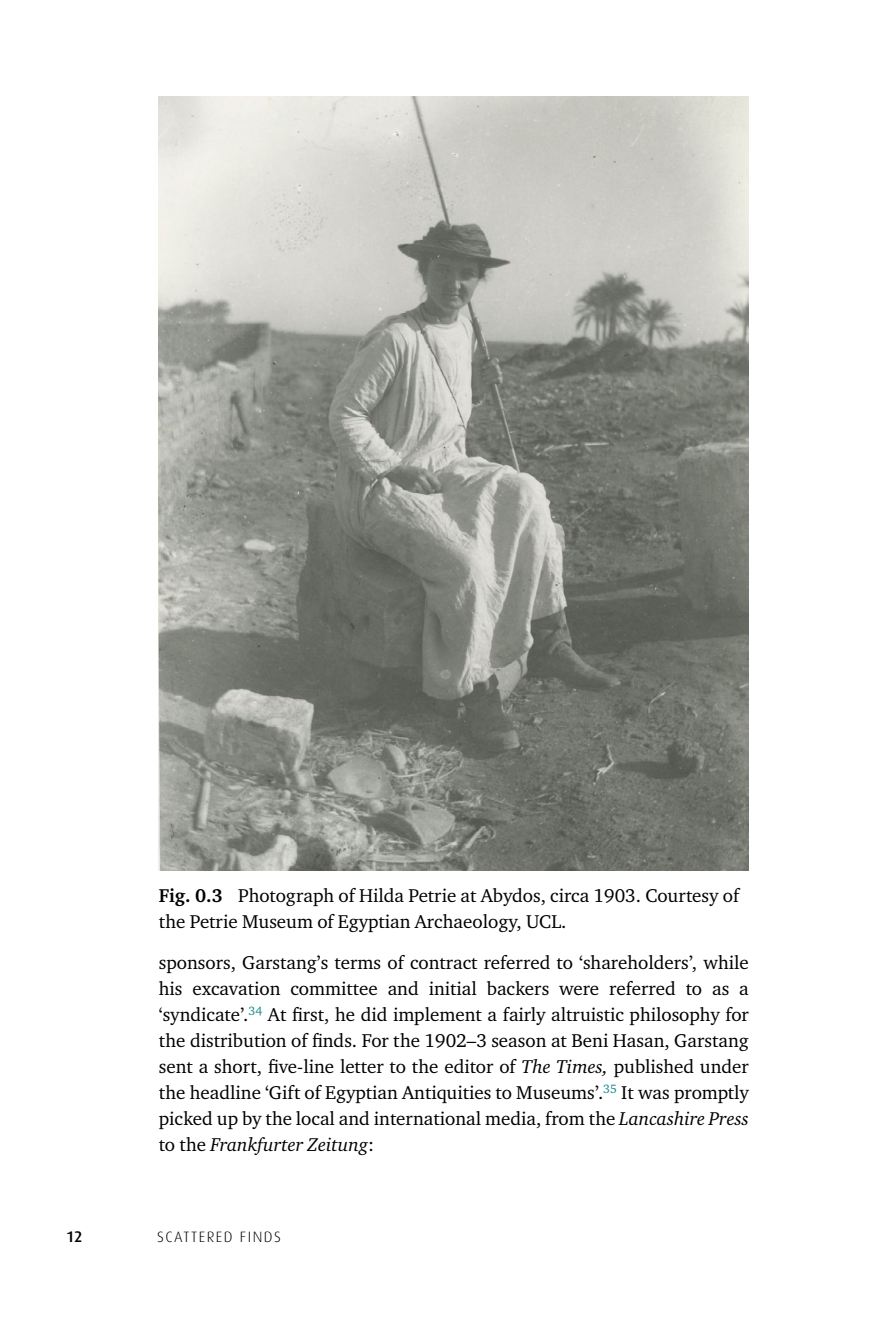
<style>
.page{position:relative;width:885px;height:1327px;background:#fff}
.page>*{position:absolute;margin:0;border:0;box-sizing:border-box;transform-origin:0 0}
._05MainTextIndent{font:19px/26px "Charter ITC Std";color:#000;text-align:justify}
._00CaptionStyle{font:19px/26px "Charter ITC Std";color:#000}
.t1{font:500 15.4px "Dax";color:#000}
.t2{font:300 15px "Dax";letter-spacing:.1em;color:#000}
.s1{font-weight:700}
.s2{font-style:italic}
</style>
<div class="page">
<img style="left:159px;top:96px;width:589px;height:774px">
<p class="_00CaptionStyle" style="left:159px;top:882px;width:581px"><span class="s1">Fig. 0.3</span> Photograph of Hilda Petrie at Abydos, circa 1903. Courtesy of the Petrie Museum of Egyptian Archaeology, UCL.</p>
<p class="_05MainTextIndent" style="left:159px;top:949px;width:591px">sponsors, Garstang’s terms of contract referred to ‘shareholders’, while his excavation committee and initial backers were referred to as a ‘syndicate’.<sup>34</sup> At first, he did implement a fairly altruistic philosophy for the distribution of finds. For the 1902–3 season at Beni Hasan, Garstang sent a short, five-line letter to the editor of <span class="s2">The Times,</span> published under the headline ‘Gift of Egyptian Antiquities to Museums’.<sup>35</sup> It was promptly picked up by the local and international media, from the <span class="s2">Lancashire Press </span>to the <span class="s2">Frankfurter Zeitung</span>:</p>
<p class="t1" style="left:66px;top:1228px;width:18px">12</p>
<p class="t2" style="left:157px;top:1228px;width:125px">SCATTERED FINDS</p>
</div>
